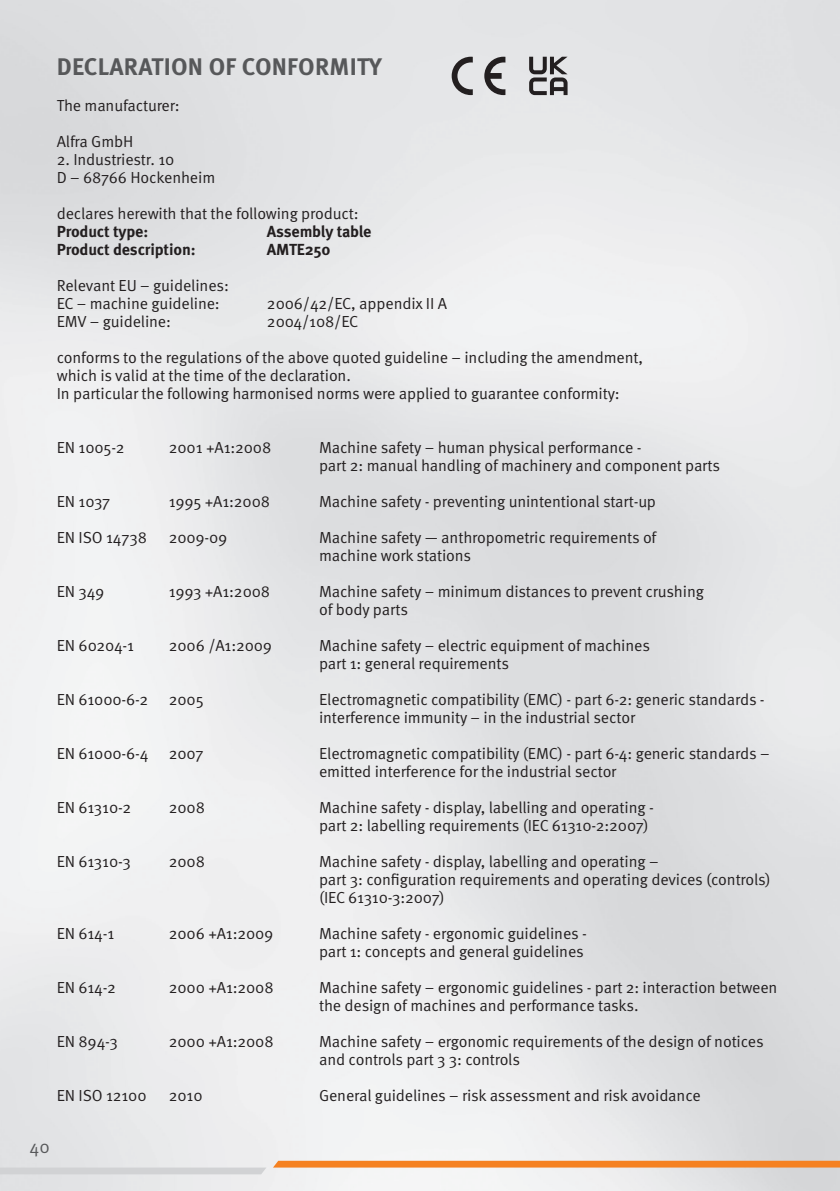
<style>
.page{position:relative;width:840px;height:1191px;background:#fff}
.page>*{position:absolute;margin:0;border:0;box-sizing:border-box;transform-origin:0 0}
.Ü2_12pt_grau{font:700 24px "Meta OT";letter-spacing:.01em;color:#57585a}
.t1{font:18px "Meta OT";color:#57585a}
.Fließtext{font:16px/18px "Meta OT";letter-spacing:-.01em;color:#231f20}
.Fließtext-2{font:700 16px "Meta OT";letter-spacing:-.01em;color:#231f20}
</style>
<div class="page">
<img style="left:0;top:0;width:839px;height:1191px">
<svg style="left:273px;top:1160px;width:566px;height:7px;background:#f38d38"></svg>
<svg style="left:0;top:1167px;width:266px;height:7px;background:#d2d3d5"></svg>
<svg style="left:529px;top:57px;width:38px;height:38px"></svg>
<svg style="left:451px;top:57px;width:21px;height:38px"></svg>
<svg style="left:484px;top:57px;width:21px;height:38px"></svg>
<p class="Ü2_12pt_grau" style="left:57px;top:52px;width:326px">DECLARATION OF CONFORMITY</p>
<p class="Fließtext" style="left:57px;top:97px;width:124px">The manufacturer:</p>
<p class="Fließtext" style="left:57px;top:133px;width:78px">Alfra GmbH</p>
<p class="Fließtext" style="left:57px;top:151px;width:119px">2. Industriestr. 10</p>
<p class="Fließtext" style="left:57px;top:169px;width:160px">D – 68766 Hockenheim</p>
<p class="Fließtext" style="left:57px;top:205px;width:303px">declares herewith that the following product:</p>
<p class="Fließtext-2" style="left:57px;top:222px;width:93px">Product type:</p>
<p class="Fließtext-2" style="left:267px;top:222px;width:106px">Assembly table</p>
<p class="Fließtext-2" style="left:57px;top:240px;width:140px">Product description:</p>
<p class="Fließtext-2" style="left:267px;top:240px;width:65px">AMTE250</p>
<p class="Fließtext" style="left:57px;top:277px;width:173px">Relevant EU – guidelines:</p>
<p class="Fließtext" style="left:57px;top:295px;width:164px">EC – machine guideline:</p>
<p class="Fließtext" style="left:267px;top:295px;width:181px">2006/42/EC, appendix II A</p>
<p class="Fließtext" style="left:57px;top:313px;width:116px">EMV – guideline:</p>
<p class="Fließtext" style="left:267px;top:313px;width:93px">2004/108/EC</p>
<p class="Fließtext" style="left:57px;top:349px;width:587px">conforms to the regulations of the above quoted guideline – including the amendment, which is valid at the time of the declaration.</p>
<p class="Fließtext" style="left:57px;top:385px;width:564px">In particular the following harmonised norms were applied to guarantee conformity:</p>
<p class="Fließtext" style="left:57px;top:439px;width:69px">EN 1005-2</p>
<p class="Fließtext" style="left:169px;top:439px;width:104px">2001 +A1:2008</p>
<p class="Fließtext" style="left:319px;top:439px;width:402px">Machine safety – human physical performance -<br>part 2: manual handling of machinery and component parts</p>
<p class="Fließtext" style="left:57px;top:493px;width:55px">EN 1037</p>
<p class="Fließtext" style="left:169px;top:493px;width:103px">1995 +A1:2008</p>
<p class="Fließtext" style="left:319px;top:493px;width:338px">Machine safety - preventing unintentional start-up</p>
<p class="Fließtext" style="left:57px;top:529px;width:92px">EN ISO 14738</p>
<p class="Fließtext" style="left:169px;top:529px;width:60px">2009-09</p>
<p class="Fließtext" style="left:319px;top:529px;width:339px">Machine safety — anthropometric requirements of machine work stations</p>
<p class="Fließtext" style="left:57px;top:583px;width:49px">EN 349</p>
<p class="Fließtext" style="left:169px;top:583px;width:103px">1993 +A1:2008</p>
<p class="Fließtext" style="left:319px;top:583px;width:386px">Machine safety – minimum distances to prevent crushing of body parts</p>
<p class="Fließtext" style="left:57px;top:637px;width:79px">EN 60204-1</p>
<p class="Fließtext" style="left:169px;top:637px;width:105px">2006 /A1:2009</p>
<p class="Fließtext" style="left:319px;top:637px;width:332px">Machine safety – electric equipment of machines part 1: general requirements</p>
<p class="Fließtext" style="left:57px;top:691px;width:93px">EN 61000-6-2</p>
<p class="Fließtext" style="left:169px;top:691px;width:36px">2005</p>
<p class="Fließtext" style="left:319px;top:691px;width:447px">Electromagnetic compatibility (EMC) - part 6-2: generic standards - interference immunity – in the industrial sector</p>
<p class="Fließtext" style="left:57px;top:745px;width:93px">EN 61000-6-4</p>
<p class="Fließtext" style="left:169px;top:745px;width:36px">2007</p>
<p class="Fließtext" style="left:319px;top:745px;width:451px">Electromagnetic compatibility (EMC) - part 6-4: generic standards – emitted interference for the industrial sector</p>
<p class="Fließtext" style="left:57px;top:799px;width:76px">EN 61310-2</p>
<p class="Fließtext" style="left:169px;top:799px;width:38px">2008</p>
<p class="Fließtext" style="left:319px;top:799px;width:336px">Machine safety - display, labelling and operating - part 2: labelling requirements (IEC 61310-2:2007)</p>
<p class="Fließtext" style="left:57px;top:853px;width:76px">EN 61310-3</p>
<p class="Fließtext" style="left:169px;top:853px;width:38px">2008</p>
<p class="Fließtext" style="left:319px;top:853px;width:453px">Machine safety - display, labelling and operating –<br>part 3: configuration requirements and operating devices (controls) (IEC 61310-3:2007)</p>
<p class="Fließtext" style="left:57px;top:925px;width:59px">EN 614-1</p>
<p class="Fließtext" style="left:169px;top:925px;width:106px">2006 +A1:2009</p>
<p class="Fließtext" style="left:319px;top:925px;width:269px">Machine safety - ergonomic guidelines - part 1: concepts and general guidelines</p>
<p class="Fließtext" style="left:57px;top:979px;width:61px">EN 614-2</p>
<p class="Fließtext" style="left:169px;top:979px;width:106px">2000 +A1:2008</p>
<p class="Fließtext" style="left:319px;top:979px;width:459px">Machine safety – ergonomic guidelines - part 2: interaction between the design of machines and performance tasks.</p>
<p class="Fließtext" style="left:57px;top:1033px;width:63px">EN 894-3</p>
<p class="Fließtext" style="left:169px;top:1033px;width:106px">2000 +A1:2008</p>
<p class="Fließtext" style="left:319px;top:1033px;width:446px">Machine safety – ergonomic requirements of the design of notices and controls part 3 3: controls</p>
<p class="Fließtext" style="left:57px;top:1087px;width:91px">EN ISO 12100</p>
<p class="Fließtext" style="left:169px;top:1087px;width:35px">2010</p>
<p class="Fließtext" style="left:319px;top:1087px;width:383px">General guidelines – risk assessment and risk avoidance</p>
<p class="t1" style="left:29px;top:1136px;width:22px">40</p>
</div>
